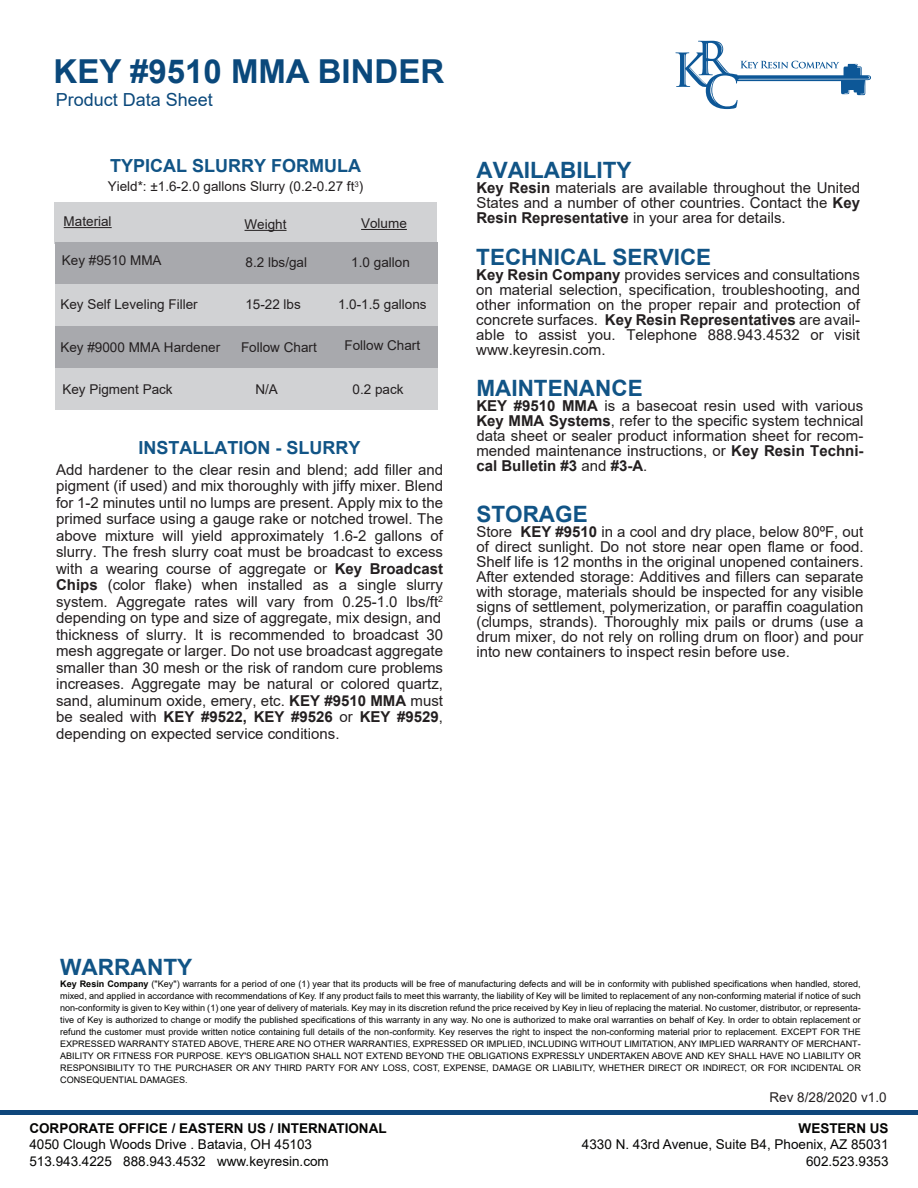
<style>
.page{position:relative;width:918px;height:1188px;background:#fff}
.page>*{position:absolute;margin:0;border:0;box-sizing:border-box;transform-origin:0 0}
.t1{font:700 33px "Arial";color:#0a487b}
.t2{font:700 22.5px "Arial";color:#115486}
.t3{font:700 18px "Arial";color:#115486}
.t4{font:18px "Arial";color:#0a487b}
.t5{font:15px/15px "Arial";color:#231f20;text-align:justify}
.t6{font:13.5px "Arial";color:#231f20}
.t7{font:13.5px/16.5px "Arial";color:#050504;text-align:right}
.t8{font:700 13.5px "Arial";color:#050504}
.t9{font:9px/12px "Arial";color:#050504;text-align:justify}
.s1{font-weight:700}
</style>
<div class="page">
<div style="left:54px;top:202px;width:383px;height:41px;background:#d1d2d4"></div>
<hr style="left:64px;top:227px;width:48px;height:1px;background:#231f20">
<hr style="left:245px;top:230px;width:42px;height:1px;background:#231f20">
<div style="left:55px;top:243px;width:382px;height:41px;background:#a8a9ad"></div>
<div style="left:55px;top:368px;width:383px;height:42px;background:#d1d2d4"></div>
<div style="left:55px;top:326px;width:383px;height:42px;background:#a8a9ad"></div>
<div style="left:55px;top:284px;width:383px;height:42px;background:#d1d2d4"></div>
<hr style="left:361px;top:229px;width:46px;height:1px;background:#231f20">
<svg style="left:675px;top:41px;width:196px;height:68px"></svg>
<hr style="left:0;top:1110px;width:918px;height:4px;background:#0f477b">
<h1 class="t1" style="left:54px;top:48px;width:392px">KEY #9510 MMA BINDER</h1>
<p class="t4" style="left:56px;top:88px;width:159px">Product Data Sheet</p>
<p class="t3" style="left:110px;top:153px;width:252px">TYPICAL SLURRY FORMULA</p>
<p class="t6" style="left:108px;top:177px;width:257px">Yield*: ±1.6-2.0 gallons Slurry (0.2-0.27 ft<sup>3</sup>)</p>
<p class="t6" style="left:64px;top:212px;width:50px">Material</p>
<p class="t6" style="left:245px;top:215px;width:44px">Weight</p>
<p class="t6" style="left:361px;top:214px;width:47px">Volume</p>
<p class="t6" style="left:62px;top:251px;width:101px">Key #9510 MMA</p>
<p class="t6" style="left:246px;top:253px;width:63px">8.2 lbs/gal</p>
<p class="t6" style="left:60px;top:295px;width:139px">Key Self Leveling Filler</p>
<p class="t6" style="left:245px;top:294px;width:57px">15-22 lbs</p>
<p class="t6" style="left:351px;top:253px;width:60px">1.0 gallon</p>
<p class="t6" style="left:338px;top:294px;width:90px">1.0-1.5 gallons</p>
<p class="t6" style="left:60px;top:338px;width:161px">Key #9000 MMA Hardener</p>
<p class="t6" style="left:241px;top:338px;width:77px">Follow Chart</p>
<p class="t6" style="left:344px;top:336px;width:77px">Follow Chart</p>
<p class="t6" style="left:353px;top:380px;width:53px">0.2 pack</p>
<p class="t6" style="left:62px;top:380px;width:112px">Key Pigment Pack</p>
<p class="t6" style="left:255px;top:380px;width:24px">N/A</p>
<p class="t3" style="left:139px;top:435px;width:223px">INSTALLATION - SLURRY</p>
<p class="t5" style="left:56px;top:461px;width:389px;line-height:16.5px;text-align:left">Add hardener to the clear resin and blend; add filler and pigment (if used) and mix thoroughly with jiffy mixer. Blend for 1-2 minutes until no lumps are present. Apply mix to the primed surface using a gauge rake or notched trowel. The above mixture will yield approximately 1.6-2 gallons of slurry. The fresh slurry coat must be broadcast to excess with a wearing course of aggregate or <span class="s1">Key Broadcast Chips</span> (color flake) when installed as a single slurry system. Aggregate rates will vary from 0.25-1.0 lbs/ft<sup>2 </sup>depending on type and size of aggregate, mix design, and thickness of slurry. It is recommended to broadcast 30 mesh aggregate or larger. Do not use broadcast aggregate smaller than 30 mesh or the risk of random cure problems increases. Aggregate may be natural or colored quartz, sand, aluminum oxide, emery, etc. <span class="s1">KEY #9510 MMA</span> must be sealed with <span class="s1">KEY #9522, KEY #9526</span> or <span class="s1">KEY #9529</span>, depending on expected service conditions.</p>
<h2 class="t2" style="left:476px;top:154px;width:157px">AVAILABILITY</h2>
<p class="t5" style="left:476px;top:180px;width:385px"><span class="s1">Key Resin</span> materials are available throughout the United States and a number of other countries. Contact the <span class="s1">Key Resin Representative</span> in your area for details.</p>
<h2 class="t2" style="left:476px;top:241px;width:237px">TECHNICAL SERVICE</h2>
<p class="t5" style="left:476px;top:267px;width:385px"><span class="s1">Key Resin Company</span> provides services and consultations on material selection, specification, troubleshooting, and other information on the proper repair and protection of concrete surfaces. <span class="s1">Key Resin Representatives</span> are avail&shy;able to assist you. Telephone 888.943.4532 or visit www.keyresin.com.</p>
<h2 class="t2" style="left:476px;top:373px;width:168px">MAINTENANCE</h2>
<p class="t5" style="left:476px;top:398px;width:389px"><span class="s1">KEY #9510 MMA</span> is a basecoat resin used with various <span class="s1">Key MMA Systems</span>, refer to the specific system technical data sheet or sealer product information sheet for recom&shy;mended maintenance instructions, or <span class="s1">Key Resin Techni&shy;cal Bulletin #3</span> and <span class="s1">#3-A</span>.</p>
<h2 class="t2" style="left:476px;top:498px;width:113px">STORAGE</h2>
<p class="t5" style="left:476px;top:524px;width:389px">Store <span class="s1">KEY #9510</span> in a cool and dry place, below 80ºF, out of direct sunlight. Do not store near open flame or food.<br>Shelf life is 12 months in the original unopened containers.<br>After extended storage: Additives and fillers can separate with storage, materials should be inspected for any visible signs of settlement, polymerization, or paraffin coagulation (clumps, strands). Thoroughly mix pails or drums (use a drum mixer, do not rely on rolling drum on floor) and pour into new containers to inspect resin before use.</p>
<h2 class="t2" style="left:60px;top:951px;width:134px">WARRANTY</h2>
<p class="t9" style="left:60px;top:978px;width:802px"><span class="s1">Key Resin Company</span> ("Key") warrants for a period of one (1) year that its products will be free of manufacturing defects and will be in conformity with published specifications when handled, stored, mixed, and applied in accordance with recommendations of Key. If any product fails to meet this warranty, the liability of Key will be limited to replacement of any non-conforming material if notice of such non-conformity is given to Key within (1) one year of delivery of materials. Key may in its discretion refund the price received by Key in lieu of replacing the material. No customer, distributor, or representa&shy;tive of Key is authorized to change or modify the published specifications of this warranty in any way. No one is authorized to make oral warranties on behalf of Key. In order to obtain replacement or refund the customer must provide written notice containing full details of the non-conformity. Key reserves the right to inspect the non-conforming material prior to replacement. EXCEPT FOR THE EXPRESSED WARRANTY STATED ABOVE, THERE ARE NO OTHER WARRANTIES, EXPRESSED OR IMPLIED, INCLUDING WITHOUT LIMITATION, ANY IMPLIED WARRANTY OF MERCHANT-ABILITY OR FITNESS FOR PURPOSE. KEY'S OBLIGATION SHALL NOT EXTEND BEYOND THE OBLIGATIONS EXPRESSLY UNDERTAKEN ABOVE AND KEY SHALL HAVE NO LIABILITY OR RESPONSIBILITY TO THE PURCHASER OR ANY THIRD PARTY FOR ANY LOSS, COST, EXPENSE, DAMAGE OR LIABILITY, WHETHER DIRECT OR INDIRECT, OR FOR INCIDENTAL OR CONSEQUENTIAL DAMAGES.</p>
<p class="t6" style="left:770px;top:1087px;width:119px">Rev 8/28/2020 v1.0</p>
<p class="t8" style="left:799px;top:1119px;width:92px">WESTERN US</p>
<p class="t7" style="left:582px;top:1136px;width:308px">4330 N. 43rd Avenue, Suite B4, Phoenix, AZ 85031<br>602.523.9353</p>
<p class="t8" style="left:29px;top:1119px;width:359px">CORPORATE OFFICE / EASTERN US / INTERNATIONAL</p>
<p class="t7" style="left:29px;top:1136px;width:301px;text-align:left">4050 Clough Woods Drive . Batavia, OH 45103<br>513.943.4225 888.943.4532 www.keyresin.com</p>
</div>
